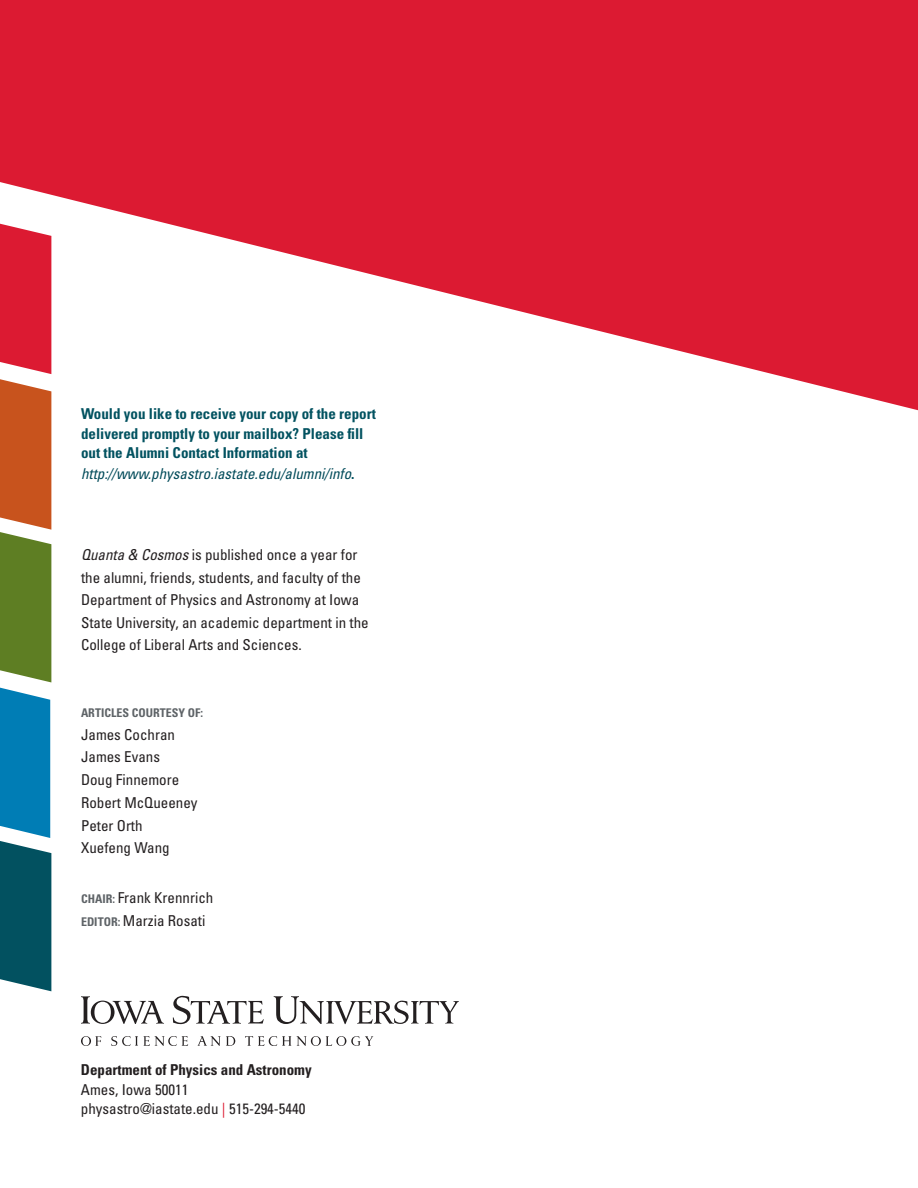
<style>
.page{position:relative;width:918px;height:1188px;background:#fff}
.page>*{position:absolute;margin:0;border:0;box-sizing:border-box;transform-origin:0 0}
.Body_no_indent{font:condensed 15px/22.5px "Univers LT Std";color:#231f20}
.Signature{font:condensed 15px "Univers LT Std";color:#231f20}
.Body_no_indent-2{font:700 condensed 15px/19.5px "Univers LT Std";color:#025260}
.Body_no_indent-3{font:italic condensed 15px "Univers LT Std";color:#004a59}
.Signature-2{font:700 condensed 15px "Univers LT Std";color:#231f20}
.Signature-3{font:700 condensed 12px "Univers LT Std";color:#5e6367}
.s1{font-weight:700;font-style:normal;color:#025260}
.s2{font-style:italic}
.s3{font-weight:700;font-size:12px;color:#5e6367}
.s4{color:#dc1a32}
</style>
<div class="page">
<svg style="left:111px;top:1036px;width:77px;height:10px"></svg>
<svg style="left:81px;top:1036px;width:20px;height:10px"></svg>
<svg style="left:81px;top:996px;width:83px;height:28px"></svg>
<svg style="left:173px;top:996px;width:91px;height:29px"></svg>
<svg style="left:198px;top:1036px;width:37px;height:10px"></svg>
<svg style="left:245px;top:1036px;width:128px;height:10px"></svg>
<svg style="left:274px;top:996px;width:185px;height:28px"></svg>
<svg style="left:0;top:688px;width:51px;height:303px"></svg>
<svg style="left:0;top:410px;width:51px;height:272px"></svg>
<svg style="left:0;top:0;width:918px;height:410px;fill:#dc1a32"></svg>
<p class="Body_no_indent-2" style="left:81px;top:404px;width:296px">Would you like to receive your copy of the report delivered promptly to your mailbox? Please fill out the Alumni Contact Information at</p>
<p class="Body_no_indent-3" style="left:81px;top:464px;width:275px">http://www.physastro.iastate.edu/alumni/info<span class="s1">.</span></p>
<p class="Body_no_indent" style="left:81px;top:543px;width:289px"><span class="s2">Quanta &amp; Cosmos</span> is published once a year for the alumni, friends, students, and faculty of the Department of Physics and Astronomy at Iowa State University, an academic department in the College of Liberal Arts and Sciences.</p>
<p class="Signature-3" style="left:81px;top:705px;width:124px">ARTICLES COURTESY OF:</p>
<p class="Signature" style="left:81px;top:725px;width:96px">James Cochran</p>
<p class="Signature" style="left:81px;top:747px;width:81px">James Evans</p>
<p class="Signature" style="left:81px;top:770px;width:100px">Doug Finnemore</p>
<p class="Signature" style="left:81px;top:793px;width:118px">Robert McQueeney</p>
<p class="Signature" style="left:81px;top:816px;width:63px">Peter Orth</p>
<p class="Signature" style="left:81px;top:838px;width:90px">Xuefeng Wang</p>
<p class="Signature" style="left:81px;top:888px;width:134px"><span class="s3">CHAIR:</span> Frank Krennrich</p>
<p class="Signature" style="left:81px;top:911px;width:126px"><span class="s3">EDITOR:</span> Marzia Rosati</p>
<p class="Signature-2" style="left:81px;top:1060px;width:232px">Department of Physics and Astronomy</p>
<p class="Signature" style="left:81px;top:1080px;width:109px">Ames, Iowa 50011</p>
<p class="Signature" style="left:81px;top:1099px;width:226px">physastro@iastate.edu <span class="s4">|</span> 515-294-5440</p>
</div>
